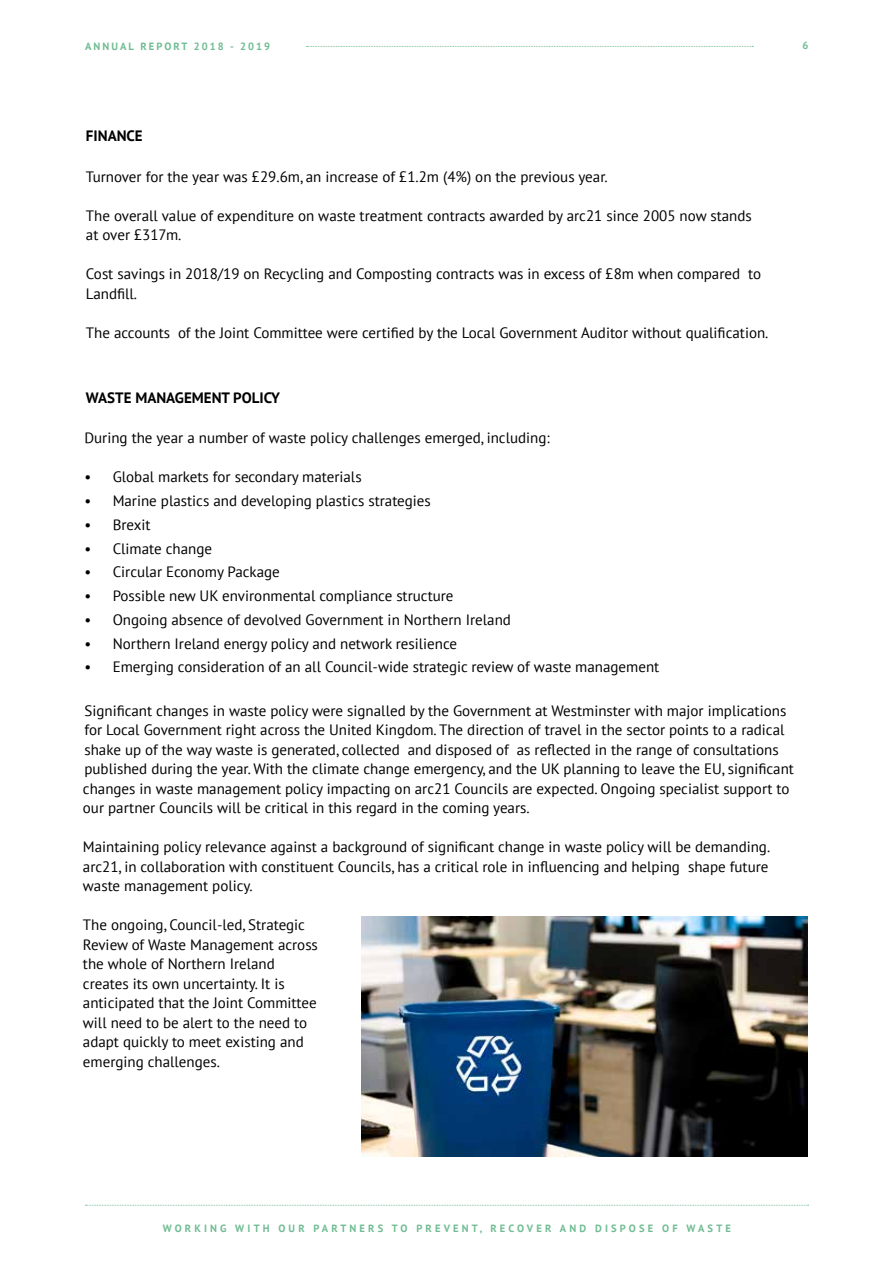
<style>
.page{position:relative;width:893px;height:1263px;background:#fff}
.page>*{position:absolute;margin:0;border:0;box-sizing:border-box;transform-origin:0 0}
.t1{font:15px/19.5px "PT Sans";color:#000}
.t2{font:700 15px "PT Sans";color:#000}
.t3{font:700 10.5px "PT Sans";letter-spacing:.3em;color:#70bc93}
.t4{font:700 10.5px "PT Sans";letter-spacing:.2em;color:#70bc93}
</style>
<div class="page">
<svg style="left:307px;top:46px;width:446px;height:1px"></svg>
<svg style="left:85px;top:1205px;width:723px;height:1px"></svg>
<img style="left:361px;top:917px;width:447px;height:240px">
<p class="t4" style="left:85px;top:40px;width:187px">ANNUAL REPORT 2018 - 2019</p>
<p class="t3" style="left:802px;top:38px;width:7px">6</p>
<p class="t2" style="left:86px;top:126px;width:58px">FINANCE</p>
<p class="t1" style="left:86px;top:166px;width:523px">Turnover for the year was £29.6m, an increase of £1.2m (4%) on the previous year.</p>
<p class="t1" style="left:86px;top:205px;width:667px">The overall value of expenditure on waste treatment contracts awarded by arc21 since 2005 now stands at over £317m.</p>
<p class="t1" style="left:86px;top:264px;width:677px">Cost savings in 2018/19 on Recycling and Composting contracts was in excess of £8m when compared to<br>Landfill.</p>
<p class="t1" style="left:86px;top:322px;width:684px">The accounts of the Joint Committee were certified by the Local Government Auditor without qualification.</p>
<p class="t2" style="left:86px;top:387px;width:196px">WASTE MANAGEMENT POLICY</p>
<p class="t1" style="left:84px;top:428px;width:467px">During the year a number of waste policy challenges emerged, including:</p>
<p class="t1" style="left:84px;top:467px;width:279px">• Global markets for secondary materials</p>
<p class="t1" style="left:84px;top:491px;width:348px">• Marine plastics and developing plastics strategies</p>
<p class="t1" style="left:84px;top:515px;width:68px">• Brexit</p>
<p class="t1" style="left:84px;top:538px;width:129px">• Climate change</p>
<p class="t1" style="left:84px;top:562px;width:197px">• Circular Economy Package</p>
<p class="t1" style="left:84px;top:586px;width:371px">• Possible new UK environmental compliance structure</p>
<p class="t1" style="left:84px;top:610px;width:428px">• Ongoing absence of devolved Government in Northern Ireland</p>
<p class="t1" style="left:84px;top:633px;width:374px">• Northern Ireland energy policy and network resilience</p>
<p class="t1" style="left:84px;top:657px;width:576px">• Emerging consideration of an all Council-wide strategic review of waste management</p>
<p class="t1" style="left:83px;top:700px;width:712px">Significant changes in waste policy were signalled by the Government at Westminster with major implications for Local Government right across the United Kingdom. The direction of travel in the sector points to a radical shake up of the way waste is generated, collected and disposed of as reflected in the range of consultations published during the year. With the climate change emergency, and the UK planning to leave the EU, significant changes in waste management policy impacting on arc21 Councils are expected. Ongoing specialist support to our partner Councils will be critical in this regard in the coming years.</p>
<p class="t1" style="left:83px;top:837px;width:689px;text-align:justify">Maintaining policy relevance against a background of significant change in waste policy will be demanding. arc21, in collaboration with constituent Councils, has a critical role in influencing and helping shape future waste management policy.</p>
<p class="t1" style="left:83px;top:915px;width:237px">The ongoing, Council-led, Strategic<br>Review of Waste Management across the whole of Northern Ireland creates its own uncertainty. It is anticipated that the Joint Committee will need to be alert to the need to adapt quickly to meet existing and emerging challenges.</p>
<p class="t3" style="left:163px;top:1221px;width:570px">WORKING WITH OUR PARTNERS TO PREVENT, RECOVER AND DISPOSE OF WASTE</p>
</div>
